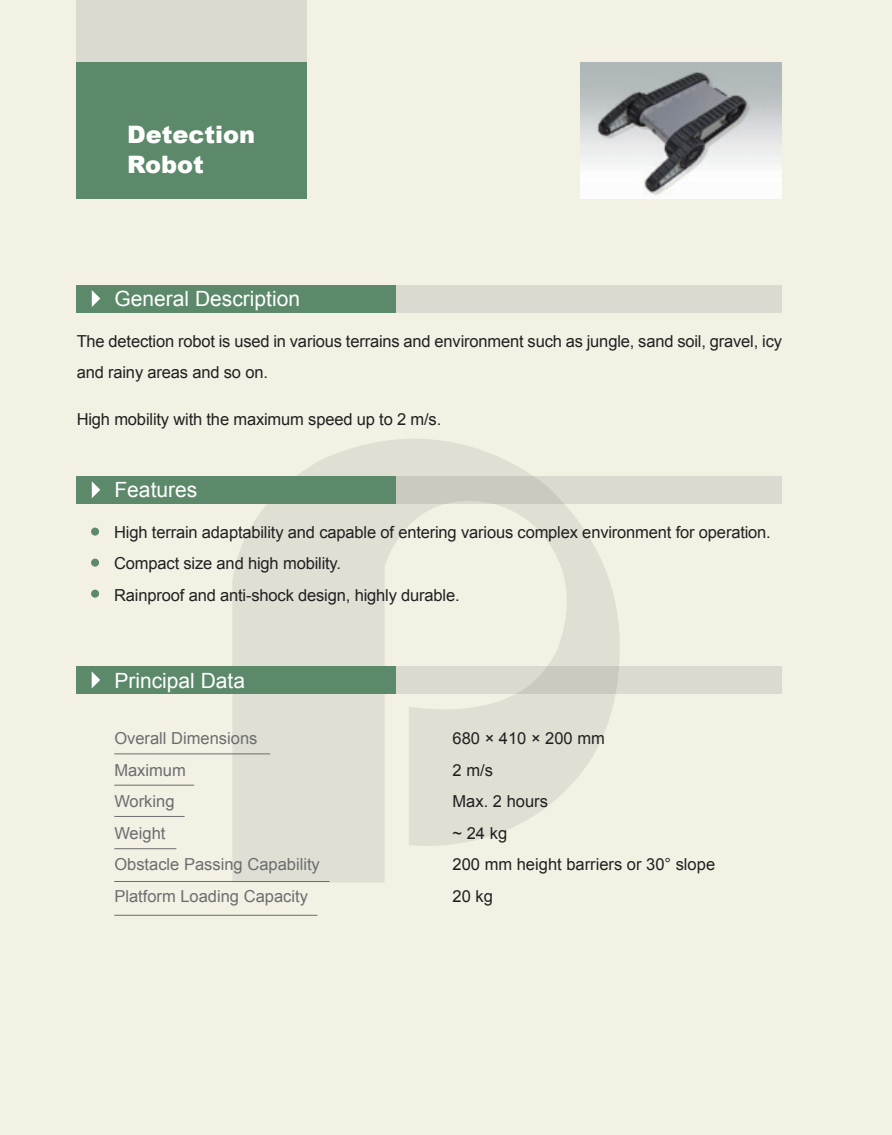
<style>
.page{position:relative;width:892px;height:1135px;background:#fff}
.page>*{position:absolute;margin:0;border:0;box-sizing:border-box;transform-origin:0 0}
.t1{font:900 24px/30px "Arial";color:#fff}
.t2{font:21px "Arial";color:#fff}
.t3{font:16.5px/31.5px "Arial";letter-spacing:-.01em;color:#231f20}
.t4{font:16.5px/31.5px "Arial";color:#6c6d70}
</style>
<div class="page">
<div style="left:0;top:0;width:891px;height:1134px;background:#f3f1e4"></div>
<div style="left:76px;top:0;width:230px;height:104px;background:#dbdad0"></div>
<div style="left:76px;top:62px;width:230px;height:136px;background:#5c896a"></div>
<svg style="left:232px;top:439px;width:387px;height:443px;fill:#e0dfd4"></svg>
<div style="left:278px;top:285px;width:503px;height:27px;background:#dbdad0"></div>
<div style="left:77px;top:285px;width:319px;height:27px;background:#5c896a"></div>
<svg style="left:92px;top:290px;width:8px;height:17px"></svg>
<svg style="left:396px;top:666px;width:385px;height:27px;background:#d7d6cc"></svg>
<div style="left:77px;top:666px;width:319px;height:27px;background:#5c896a"></div>
<svg style="left:92px;top:672px;width:8px;height:16px"></svg>
<img style="left:581px;top:62px;width:200px;height:136px">
<hr style="left:114px;top:753px;width:156px;height:1px;background:#6c6d70">
<hr style="left:114px;top:784px;width:80px;height:1px;background:#6c6d70">
<hr style="left:114px;top:815px;width:71px;height:1px;background:#6c6d70">
<hr style="left:114px;top:848px;width:62px;height:1px;background:#6c6d70">
<hr style="left:114px;top:880px;width:215px;height:1px;background:#6c6d70">
<hr style="left:114px;top:914px;width:203px;height:1px;background:#6c6d70">
<svg style="left:396px;top:476px;width:385px;height:27px;background:#d4d3ca"></svg>
<div style="left:77px;top:476px;width:319px;height:27px;background:#5c896a"></div>
<svg style="left:92px;top:481px;width:8px;height:17px"></svg>
<div style="left:91px;top:527px;width:8px;height:8px;background:#5c896a;border-radius:50%"></div>
<div style="left:91px;top:558px;width:8px;height:8px;background:#5c896a;border-radius:50%"></div>
<div style="left:91px;top:589px;width:8px;height:8px;background:#5c896a;border-radius:50%"></div>
<p class="t1" style="left:127px;top:119px;width:130px">Detection<br>Robot</p>
<p class="t2" style="left:114px;top:284px;width:187px">General Description</p>
<p class="t3" style="left:77px;top:325px;width:706px">The detection robot is used in various terrains and environment such as jungle, sand soil, gravel, icy and rainy areas and so on.</p>
<p class="t3" style="left:77px;top:403px;width:366px">High mobility with the maximum speed up to 2 m/s.</p>
<p class="t2" style="left:114px;top:475px;width:84px">Features</p>
<p class="t3" style="left:114px;top:516px;width:658px">High terrain adaptability and capable of entering various complex environment for operation.<br>Compact size and high mobility.<br>Rainproof and anti-shock design, highly durable.</p>
<p class="t2" style="left:114px;top:666px;width:132px">Principal Data</p>
<p class="t4" style="left:114px;top:722px;width:207px">Overall Dimensions<br>Maximum<br>Working<br>Weight<br>Obstacle Passing Capability<br>Platform Loading Capacity</p>
<p class="t3" style="left:452px;top:722px;width:264px">680 × 410 × 200 mm<br>2 m/s<br>Max. 2 hours<br>~ 24 kg<br>200 mm height barriers or 30° slope<br>20 kg</p>
</div>
